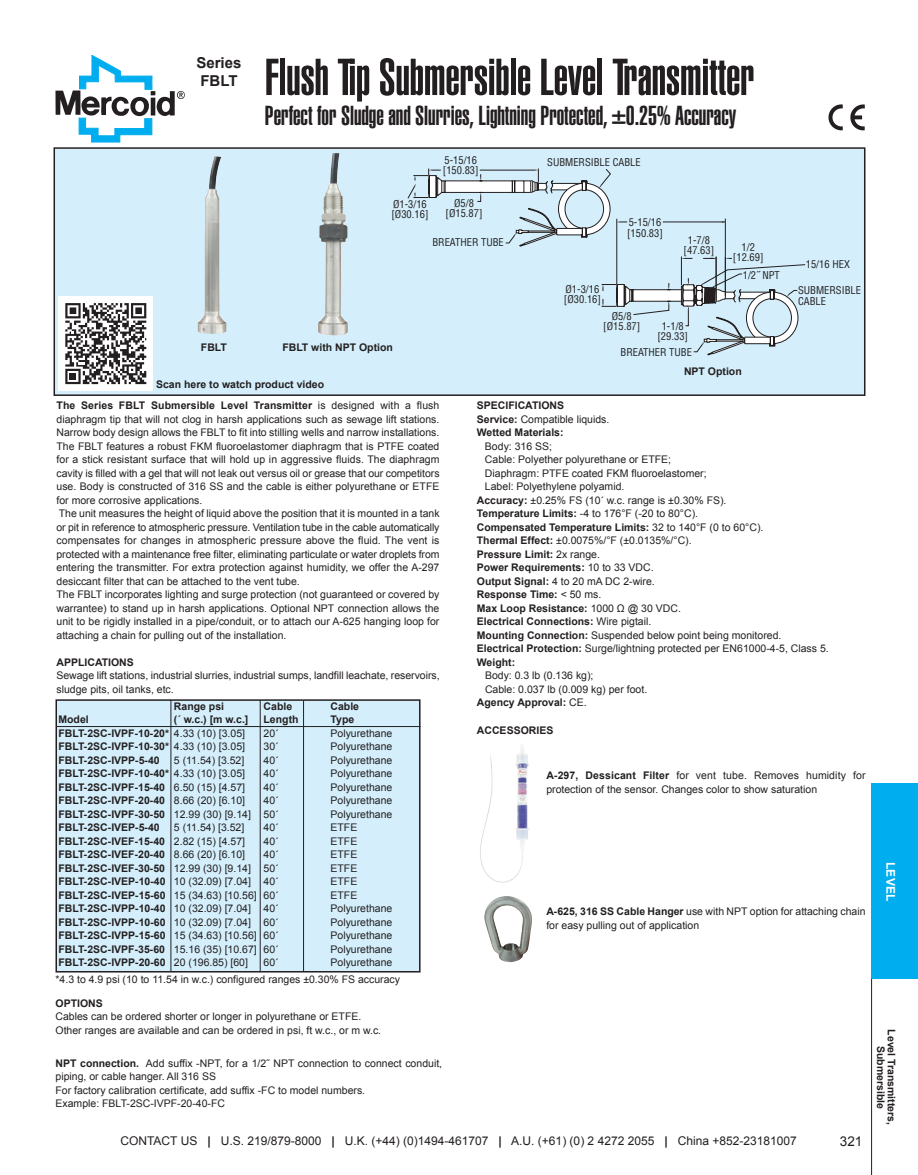
<style>
.page{position:relative;width:918px;height:1175px;background:#fff}
.page>*{position:absolute;margin:0;border:0;box-sizing:border-box;transform-origin:0 0}
.t1{font:900 extra-condensed 51px "Helvetica";color:#231f20}
.t2{font:900 extra-condensed 27px "Helvetica";color:#231f20}
.t3{font:700 15px/18px "Arial";color:#231f20}
.t4{font:13.5px "Arial";color:#231f20}
.t5{font:12px "Arial";color:#231f20}
.t6{font:700 12px "Arial";color:#fff}
.t7{font:10.5px/13.5px "Arial";color:#231f20}
.t8{font:700 10.5px/13.5px "Arial";color:#231f20}
.t9{font:condensed 10.5px/10.5px "Helvetica";color:#231f20}
.s1{font-weight:700}
.s2{font-weight:400}
</style>
<div class="page">
<div style="left:871px;top:783px;width:47px;height:196px;background:#00aeef"></div>
<svg style="left:56px;top:55px;width:129px;height:87px"></svg>
<div style="left:55px;top:149px;width:809px;height:245px;background:#d4effb"></div>
<div style="left:54px;top:147px;width:811px;height:249px;border:2px solid #231f20"></div>
<div style="left:56px;top:700px;width:364px;height:271px;background:#d4effb"></div>
<div style="left:56px;top:699px;width:365px;height:273px;border:2px solid #231f20"></div>
<img style="left:198px;top:156px;width:28px;height:178px">
<hr style="left:171px;top:699px;width:1px;height:273px;background:#231f20">
<hr style="left:56px;top:726px;width:364px;height:1px;background:#231f20">
<img style="left:318px;top:153px;width:30px;height:182px">
<hr style="left:260px;top:700px;width:1px;height:271px;background:#231f20">
<hr style="left:303px;top:700px;width:1px;height:271px;background:#231f20">
<img style="left:480px;top:745px;width:49px;height:137px">
<svg style="left:407px;top:168px;width:399px;height:188px"></svg>
<img style="left:484px;top:896px;width:48px;height:66px">
<svg style="left:850px;top:104px;width:15px;height:26px"></svg>
<svg style="left:828px;top:104px;width:15px;height:26px"></svg>
<div style="left:59px;top:296px;width:94px;height:95px;background:#fff"></div>
<svg style="left:65px;top:303px;width:81px;height:81px"></svg>
<svg style="left:871px;top:979px;width:2px;height:196px"></svg>
<h3 class="t3" style="left:196px;top:53px;width:47px">Series<br>FBLT</h3>
<h1 class="t1" style="left:265px;top:59px;width:491px">Flush Tip Submersible Level Transmitter</h1>
<h2 class="t2" style="left:265px;top:106px;width:473px">Perfect for Sludge and Slurries, Lightning Protected, ±0.25% Accuracy</h2>
<p class="t9" style="left:392px;top:199px;width:39px">Ø1-3/16 [Ø30.16]</p>
<p class="t9" style="left:443px;top:155px;width:37px">5-15/16 [150.83]</p>
<p class="t9" style="left:446px;top:198px;width:39px;text-align:center">Ø5/8 [Ø15.87]</p>
<p class="t8" style="left:201px;top:341px;width:28px">FBLT</p>
<p class="t8" style="left:282px;top:341px;width:112px">FBLT with NPT Option</p>
<p class="t8" style="left:156px;top:377px;width:170px">Scan here to watch product video</p>
<p class="t9" style="left:432px;top:237px;width:73px">BREATHER TUBE</p>
<p class="t9" style="left:547px;top:157px;width:95px">SUBMERSIBLE CABLE</p>
<p class="t9" style="left:564px;top:284px;width:39px">Ø1-3/16 [Ø30.16]</p>
<p class="t9" style="left:627px;top:217px;width:37px">5-15/16 [150.83]</p>
<p class="t9" style="left:684px;top:235px;width:32px;text-align:center">1-7/8 [47.63]</p>
<p class="t9" style="left:603px;top:311px;width:39px;text-align:center">Ø5/8 [Ø15.87]</p>
<p class="t9" style="left:657px;top:321px;width:32px;text-align:center">1-1/8 [29.33]</p>
<p class="t9" style="left:621px;top:347px;width:73px">BREATHER TUBE</p>
<p class="t9" style="left:733px;top:242px;width:32px;text-align:center">1/2 [12.69]</p>
<p class="t9" style="left:743px;top:270px;width:39px">1/2˝ NPT</p>
<p class="t8" style="left:684px;top:364px;width:59px">NPT Option</p>
<p class="t9" style="left:806px;top:259px;width:46px">15/16 HEX</p>
<p class="t9" style="left:798px;top:285px;width:65px">SUBMERSIBLE<br>CABLE</p>
<p class="t7" style="left:57px;top:399px;width:385px"><span class="s1">The Series FBLT Submersible Level Transmitter</span> is designed with a flush diaphragm tip that will not clog in harsh applications such as sewage lift stations.<br>Narrow body design allows the FBLT to fit into stilling wells and narrow installations.<br>The FBLT features a robust FKM fluoroelastomer diaphragm that is PTFE coated for a stick resistant surface that will hold up in aggressive fluids. The diaphragm cavity is filled with a gel that will not leak out versus oil or grease that our competitors use. Body is constructed of 316 SS and the cable is either polyurethane or ETFE for more corrosive applications.<br>The unit measures the height of liquid above the position that it is mounted in a tank or pit in reference to atmospheric pressure. Ventilation tube in the cable automatically compensates for changes in atmospheric pressure above the fluid. The vent is protected with a maintenance free filter, eliminating particulate or water droplets from entering the transmitter. For extra protection against humidity, we offer the A-297 desiccant filter that can be attached to the vent tube.<br>The FBLT incorporates lighting and surge protection (not guaranteed or covered by warrantee) to stand up in harsh applications. Optional NPT connection allows the unit to be rigidly installed in a pipe/conduit, or to attach our A-625 hanging loop for attaching a chain for pulling out of the installation.</p>
<p class="t8" style="left:57px;top:655px;width:79px">APPLICATIONS</p>
<p class="t7" style="left:57px;top:669px;width:385px">Sewage lift stations, industrial slurries, industrial sumps, landfill leachate, reservoirs, sludge pits, oil tanks, etc.</p>
<p class="t8" style="left:264px;top:699px;width:36px">Cable<br>Length</p>
<p class="t7" style="left:264px;top:726px;width:17px;text-align:justify">20´ 30´ 40´ 40´ 40´ 40´ 50´ 40´ 40´ 40´ 50´ 40´ 60´ 40´ 60´ 60´ 60´ 60´</p>
<p class="t8" style="left:174px;top:699px;width:76px">Range psi<br>(´ w.c.) [m w.c.]</p>
<p class="t7" style="left:174px;top:726px;width:84px">4.33 (10) [3.05]<br>4.33 (10) [3.05]<br>5 (11.54) [3.52]<br>4.33 (10) [3.05]<br>6.50 (15) [4.57]<br>8.66 (20) [6.10]<br>12.99 (30) [9.14]<br>5 (11.54) [3.52]<br>2.82 (15) [4.57]<br>8.66 (20) [6.10]<br>12.99 (30) [9.14]<br>10 (32.09) [7.04]<br>15 (34.63) [10.56]<br>10 (32.09) [7.04]<br>10 (32.09) [7.04]<br>15 (34.63) [10.56]<br>15.16 (35) [10.67]<br>20 (196.85) [60]</p>
<p class="t8" style="left:58px;top:712px;width:112px">Model<br>FBLT-2SC-IVPF-10-20*<br>FBLT-2SC-IVPF-10-30*<br>FBLT-2SC-IVPP-5-40<br>FBLT-2SC-IVPF-10-40*<br>FBLT-2SC-IVPF-15-40<br>FBLT-2SC-IVPF-20-40<br>FBLT-2SC-IVPF-30-50<br>FBLT-2SC-IVEP-5-40<br>FBLT-2SC-IVEF-15-40<br>FBLT-2SC-IVEF-20-40<br>FBLT-2SC-IVEF-30-50<br>FBLT-2SC-IVEP-10-40<br>FBLT-2SC-IVEP-15-60<br>FBLT-2SC-IVPP-10-40<br>FBLT-2SC-IVPP-10-60<br>FBLT-2SC-IVPP-15-60<br>FBLT-2SC-IVPF-35-60<br>FBLT-2SC-IVPP-20-60</p>
<p class="t8" style="left:331px;top:699px;width:30px">Cable<br>Type</p>
<p class="t7" style="left:331px;top:726px;width:63px">Polyurethane<br>Polyurethane<br>Polyurethane<br>Polyurethane<br>Polyurethane<br>Polyurethane<br>Polyurethane<br>ETFE<br>ETFE<br>ETFE<br>ETFE<br>ETFE<br>ETFE<br>Polyurethane<br>Polyurethane<br>Polyurethane<br>Polyurethane<br>Polyurethane</p>
<p class="t7" style="left:56px;top:972px;width:346px">*4.3 to 4.9 psi (10 to 11.54 in w.c.) configured ranges ±0.30% FS accuracy</p>
<p class="t8" style="left:56px;top:996px;width:49px">OPTIONS</p>
<p class="t7" style="left:56px;top:1010px;width:327px">Cables can be ordered shorter or longer in polyurethane or ETFE.<br>Other ranges are available and can be ordered in psi, ft w.c., or m w.c.</p>
<p class="t7" style="left:56px;top:1056px;width:388px"><span class="s1">NPT connection.</span> Add suffix -NPT, for a 1/2˝ NPT connection to connect conduit, piping, or cable hanger. All 316 SS<br>For factory calibration certificate, add suffix -FC to model numbers.<br>Example: FBLT-2SC-IVPF-20-40-FC</p>
<p class="t8" style="left:477px;top:399px;width:134px">SPECIFICATIONS<br>Service: <span class="s2">Compatible liquids.<br></span>Wetted Materials:</p>
<p class="t7" style="left:485px;top:439px;width:69px">Body: 316 SS;</p>
<p class="t7" style="left:485px;top:453px;width:188px">Cable: Polyether polyurethane or ETFE;</p>
<p class="t7" style="left:485px;top:466px;width:223px">Diaphragm: PTFE coated FKM fluoroelastomer;</p>
<p class="t7" style="left:485px;top:480px;width:141px">Label: Polyethylene polyamid.</p>
<p class="t7" style="left:477px;top:493px;width:251px"><span class="s1">Accuracy:</span> ±0.25% FS (10´ w.c. range is ±0.30% FS).</p>
<p class="t7" style="left:477px;top:507px;width:223px"><span class="s1">Temperature Limits:</span> -4 to 176°F (-20 to 80°C).</p>
<p class="t8" style="left:477px;top:520px;width:288px">Compensated Temperature Limits: <span class="s2">32 to 140°F (0 to 60°C).</span></p>
<p class="t7" style="left:477px;top:534px;width:216px"><span class="s1">Thermal Effect:</span> ±0.0075%/°F (±0.0135%/°C).</p>
<p class="t8" style="left:477px;top:547px;width:125px">Pressure Limit: <span class="s2">2x range.</span></p>
<p class="t8" style="left:477px;top:561px;width:178px">Power Requirements: <span class="s2">10 to 33 VDC.</span></p>
<p class="t7" style="left:477px;top:574px;width:179px"><span class="s1">Output Signal:</span> 4 to 20 mA DC 2-wire.</p>
<p class="t8" style="left:477px;top:588px;width:126px">Response Time: <span class="s2">&lt; 50 ms.</span></p>
<p class="t8" style="left:477px;top:601px;width:206px">Max Loop Resistance: <span class="s2">1000 Ω @ 30 VDC.</span></p>
<p class="t8" style="left:477px;top:615px;width:176px">Electrical Connections: <span class="s2">Wire pigtail.</span></p>
<p class="t7" style="left:477px;top:628px;width:306px"><span class="s1">Mounting Connection:</span> Suspended below point being monitored.</p>
<p class="t7" style="left:477px;top:642px;width:353px"><span class="s1">Electrical Protection:</span> Surge/lightning protected per EN61000-4-5, Class 5.</p>
<p class="t8" style="left:477px;top:655px;width:40px">Weight:</p>
<p class="t7" style="left:485px;top:669px;width:110px">Body: 0.3 lb (0.136 kg);</p>
<p class="t7" style="left:485px;top:682px;width:164px">Cable: 0.037 lb (0.009 kg) per foot.</p>
<p class="t8" style="left:477px;top:696px;width:111px">Agency Approval: <span class="s2">CE.</span></p>
<p class="t8" style="left:477px;top:723px;width:78px">ACCESSORIES</p>
<p class="t7" style="left:546px;top:769px;width:321px"><span class="s1">A-297, Dessicant Filter</span> for vent tube. Removes humidity for protection of the sensor. Changes color to show saturation</p>
<p class="t7" style="left:546px;top:905px;width:321px"><span class="s1">A-625, 316 SS Cable Hanger</span> use with NPT option for attaching chain for easy pulling out of application</p>
<p class="t5" style="left:121px;top:1133px;width:678px">CONTACT US <span class="s1">|</span> U.S. 219/879-8000 <span class="s1">|</span> U.K. (+44) (0)1494-461707 <span class="s1">|</span> A.U. (+61) (0) 2 4272 2055 <span class="s1">|</span> China +852-23181007</p>
<p class="t4" style="left:840px;top:1133px;width:24px">321</p>
<p class="t6" style="left:897px;top:862px;width:40px;rotate:90deg">LEVEL</p>
<p class="t8" style="left:897px;top:1029px;width:97px;line-height:10.5px;text-align:center;rotate:90deg">Level Transmitters,<br>Submersible</p>
</div>
